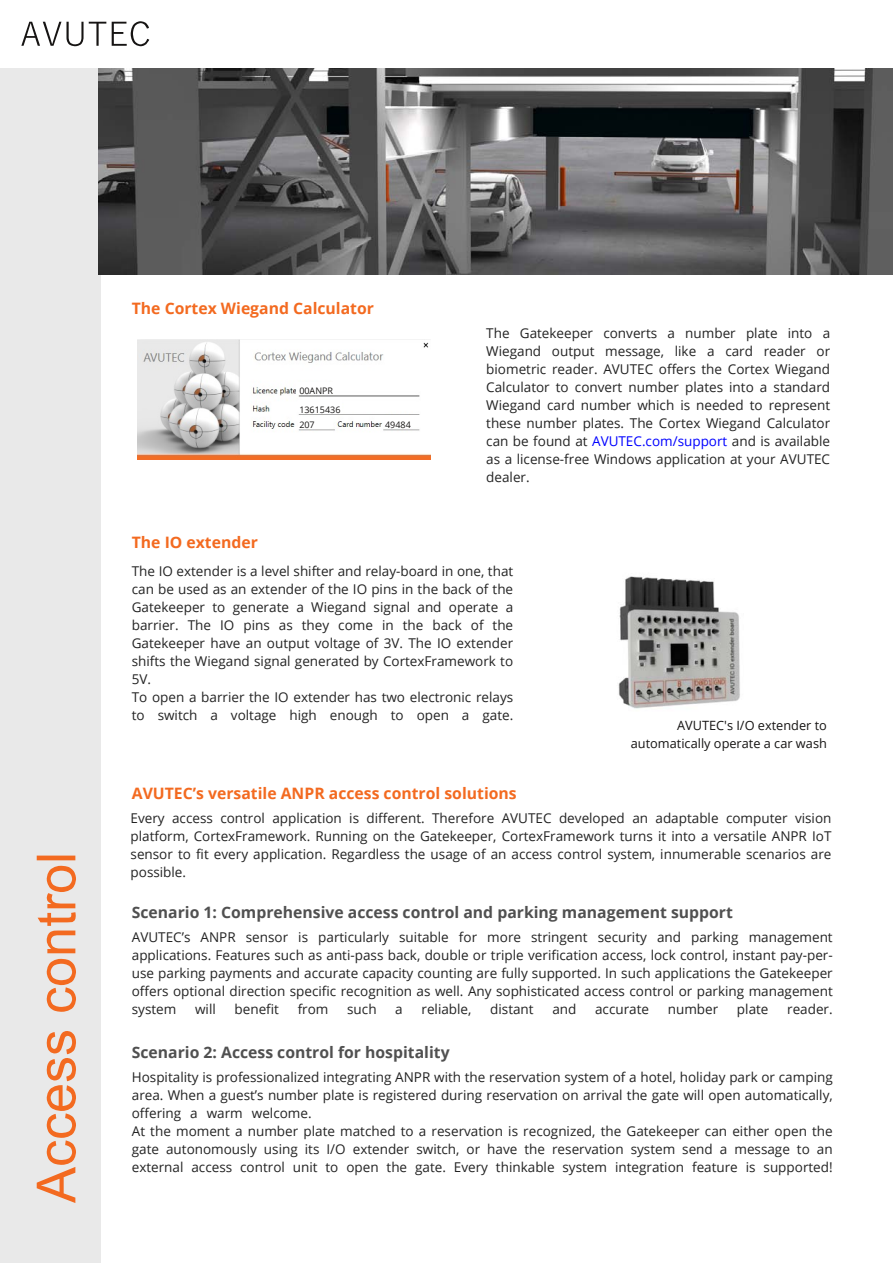
<style>
.page{position:relative;width:893px;height:1263px;background:#fff}
.page>*{position:absolute;margin:0;border:0;box-sizing:border-box;transform-origin:0 0}
.t1{font:700 15.75px "Open Sans";color:#505050}
.t2{font:700 15.75px "Open Sans";color:#f36a20}
.t3{font:13.5px/18px "Open Sans";color:#232323;text-align:justify}
.t4{font:12.75px/18px "Open Sans";color:#161413;text-align:right}
.t5{font:9px/19.2px "Open Sans";color:#161413}
.s1{color:#00f}
</style>
<div class="page">
<div style="left:0;top:68px;width:100px;height:1194px;background:#e9e9e9"></div>
<img style="left:99px;top:68px;width:794px;height:207px">
<img style="left:618px;top:576px;width:122px;height:133px">
<img style="left:137px;top:339px;width:294px;height:121px">
<svg style="left:37px;top:1031px;width:39px;height:172px"></svg>
<svg style="left:47px;top:959px;width:29px;height:53px"></svg>
<svg style="left:38px;top:866px;width:38px;height:87px"></svg>
<div style="left:37px;top:855px;width:38px;height:5px;background:#f36a20"></div>
<div style="left:296px;top:383px;width:39px;height:11px;background:#fff"></div>
<div style="left:299px;top:400px;width:43px;height:12px;background:#fff"></div>
<div style="left:383px;top:416px;width:39px;height:11px;background:#fff"></div>
<div style="left:299px;top:417px;width:30px;height:12px;background:#fff"></div>
<svg style="left:21px;top:22px;width:85px;height:24px"></svg>
<svg style="left:112px;top:21px;width:37px;height:25px"></svg>
<p class="t2" style="left:132px;top:297px;width:244px">The Cortex Wiegand Calculator</p>
<p class="t5" style="left:299px;top:381px;width:43px">00ANPR<br>13615436</p>
<p class="t5" style="left:299px;top:415px;width:17px">207</p>
<p class="t5" style="left:385px;top:415px;width:27px">49484</p>
<p class="t2" style="left:132px;top:531px;width:128px">The IO extender</p>
<p class="t3" style="left:486px;top:323px;width:345px">The Gatekeeper converts a number plate into a Wiegand output message, like a card reader or biometric reader. AVUTEC offers the Cortex Wiegand Calculator to convert number plates into a standard Wiegand card number which is needed to represent these number plates. The Cortex Wiegand Calculator can be found at <span class="s1">AVUTEC.com/support</span> and is available as a license-free Windows application at your AVUTEC dealer.</p>
<p class="t3" style="left:132px;top:562px;width:383px;text-align:left">The IO extender is a level shifter and relay-board in one, that can be used as an extender of the IO pins in the back of the Gatekeeper to generate a Wiegand signal and operate a barrier. The IO pins as they come in the back of the Gatekeeper have an output voltage of 3V. The IO extender shifts the Wiegand signal generated by CortexFramework to 5V.<br>To open a barrier the IO extender has two electronic relays to switch a voltage high enough to open a gate.</p>
<p class="t2" style="left:132px;top:782px;width:386px">AVUTEC’s versatile ANPR access control solutions</p>
<p class="t4" style="left:631px;top:716px;width:198px">AVUTEC's I/O extender to automatically operate a car wash</p>
<p class="t3" style="left:131px;top:808px;width:702px">Every access control application is different. Therefore AVUTEC developed an adaptable computer vision platform, CortexFramework. Running on the Gatekeeper, CortexFramework turns it into a versatile ANPR IoT sensor to fit every application. Regardless the usage of an access control system, innumerable scenarios are possible.</p>
<p class="t1" style="left:132px;top:901px;width:603px">Scenario 1: Comprehensive access control and parking management support</p>
<p class="t3" style="left:132px;top:927px;width:702px">AVUTEC’s ANPR sensor is particularly suitable for more stringent security and parking management applications. Features such as anti-pass back, double or triple verification access, lock control, instant pay-per&shy;use parking payments and accurate capacity counting are fully supported. In such applications the Gatekeeper offers optional direction specific recognition as well. Any sophisticated access control or parking management system</p>
<p class="t3" style="left:195px;top:999px;width:22px">will</p>
<p class="t3" style="left:235px;top:999px;width:46px">benefit</p>
<p class="t3" style="left:298px;top:999px;width:32px">from</p>
<p class="t3" style="left:347px;top:999px;width:31px">such</p>
<p class="t3" style="left:395px;top:999px;width:9px">a</p>
<p class="t3" style="left:421px;top:999px;width:51px">reliable,</p>
<p class="t3" style="left:490px;top:999px;width:45px">distant</p>
<p class="t3" style="left:552px;top:999px;width:26px">and</p>
<p class="t3" style="left:595px;top:999px;width:55px">accurate</p>
<p class="t3" style="left:668px;top:999px;width:52px">number</p>
<p class="t3" style="left:737px;top:999px;width:33px">plate</p>
<p class="t3" style="left:787px;top:999px;width:47px">reader.</p>
<p class="t1" style="left:132px;top:1041px;width:319px">Scenario 2: Access control for hospitality</p>
<p class="t3" style="left:132px;top:1068px;width:702px;text-align:left">Hospitality is professionalized integrating ANPR with the reservation system of a hotel, holiday park or camping area. When a guest’s number plate is registered during reservation on arrival the gate will open automatically, offering a warm welcome.<br>At the moment a number plate matched to a reservation is recognized, the Gatekeeper can either open the gate autonomously using its I/O extender switch, or have the reservation system send a message to an external access control unit to open the gate. Every thinkable system integration feature is supported!</p>
</div>
